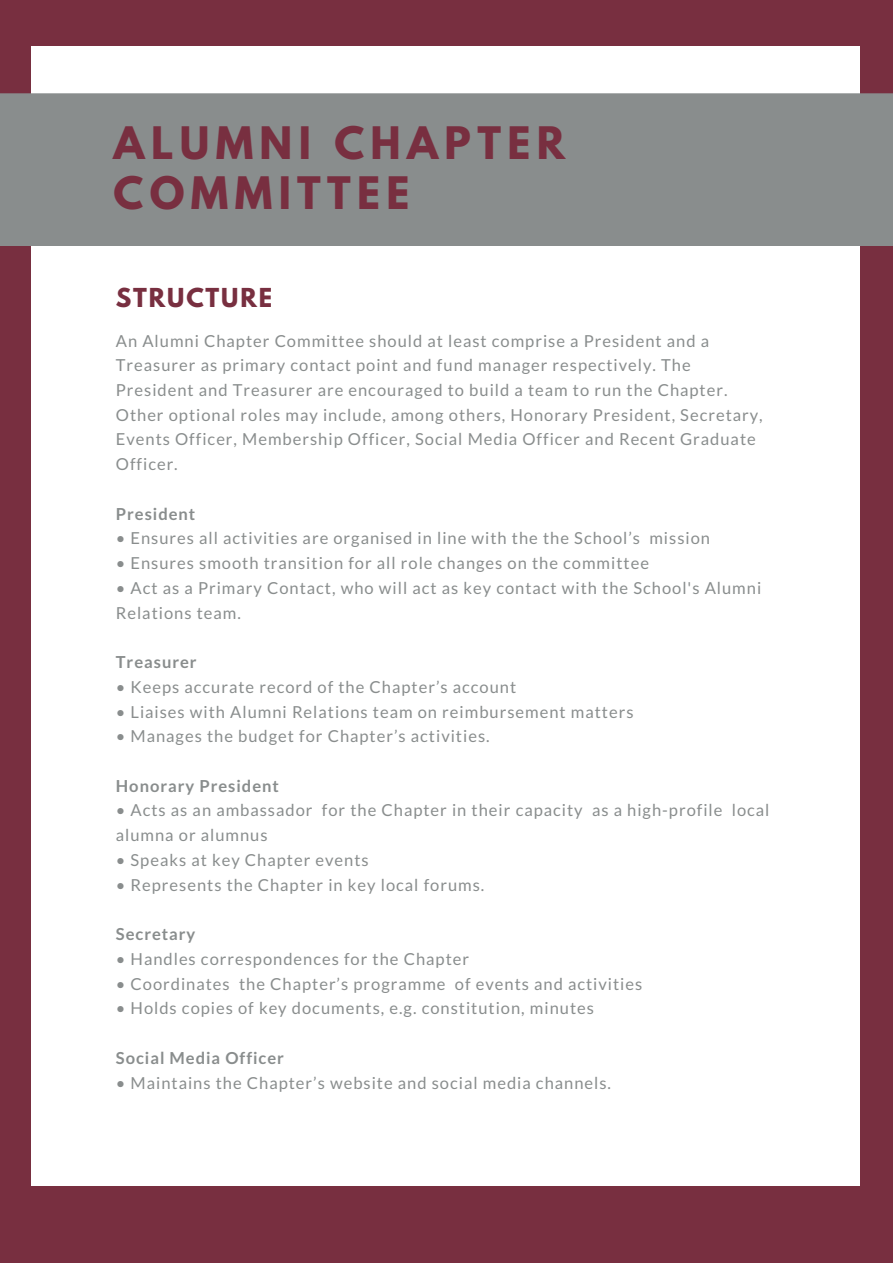
<style>
.page{position:relative;width:893px;height:1263px;background:#fff}
.page>*{position:absolute;margin:0;border:0;box-sizing:border-box;transform-origin:0 0}
.t1{font:700 39.6px/50.6px "League Spartan";letter-spacing:.16em;color:#782f40}
.t2{font:700 23.1px "League Spartan";letter-spacing:.08em;color:#782f40}
.t3{font:16.5px/24.8px "Lato";letter-spacing:.06em;color:#898d8d}
.t4{font:700 16.5px "Lato";letter-spacing:.06em;color:#898d8d}
</style>
<div class="page">
<div style="left:0;top:0;width:892px;height:1262px;background:#782f40"></div>
<div style="left:31px;top:46px;width:829px;height:1140px;background:#fff"></div>
<div style="left:0;top:93px;width:892px;height:153px;background:#898d8d"></div>
<h1 class="t1" style="left:114px;top:122px;width:453px">ALUMNI CHAPTER<br>COMMITTEE</h1>
<h2 class="t2" style="left:116px;top:286px;width:158px">STRUCTURE</h2>
<p class="t3" style="left:116px;top:328px;width:648px">An Alumni Chapter Committee should at least comprise a President and a Treasurer as primary contact point and fund manager respectively. The President and Treasurer are encouraged to build a team to run the Chapter.<br>Other optional roles may include, among others, Honorary President, Secretary, Events Officer, Membership Officer, Social Media Officer and Recent Graduate Officer.</p>
<p class="t4" style="left:116px;top:503px;width:81px">President</p>
<p class="t3" style="left:116px;top:526px;width:595px">• Ensures all activities are organised in line with the the School’s mission</p>
<p class="t3" style="left:116px;top:550px;width:534px">• Ensures smooth transition for all role changes on the committee</p>
<p class="t3" style="left:116px;top:575px;width:647px">• Act as a Primary Contact, who will act as key contact with the School's Alumni<br>Relations team.</p>
<p class="t4" style="left:116px;top:652px;width:82px">Treasurer</p>
<p class="t3" style="left:116px;top:674px;width:402px">• Keeps accurate record of the Chapter’s account</p>
<p class="t3" style="left:116px;top:699px;width:519px">• Liaises with Alumni Relations team on reimbursement matters</p>
<p class="t3" style="left:116px;top:723px;width:375px">• Manages the budget for Chapter’s activities.</p>
<p class="t4" style="left:116px;top:775px;width:165px">Honorary President</p>
<p class="t3" style="left:116px;top:798px;width:655px">• Acts as an ambassador for the Chapter in their capacity as a high-profile local alumna or alumnus</p>
<p class="t3" style="left:116px;top:847px;width:254px">• Speaks at key Chapter events</p>
<p class="t3" style="left:116px;top:872px;width:370px">• Represents the Chapter in key local forums.</p>
<p class="t4" style="left:116px;top:924px;width:81px">Secretary</p>
<p class="t3" style="left:116px;top:946px;width:355px">• Handles correspondences for the Chapter</p>
<p class="t3" style="left:116px;top:971px;width:528px">• Coordinates the Chapter’s programme of events and activities</p>
<p class="t3" style="left:116px;top:995px;width:479px">• Holds copies of key documents, e.g. constitution, minutes</p>
<p class="t4" style="left:116px;top:1047px;width:170px">Social Media Officer</p>
<p class="t3" style="left:116px;top:1070px;width:496px">• Maintains the Chapter’s website and social media channels.</p>
</div>
